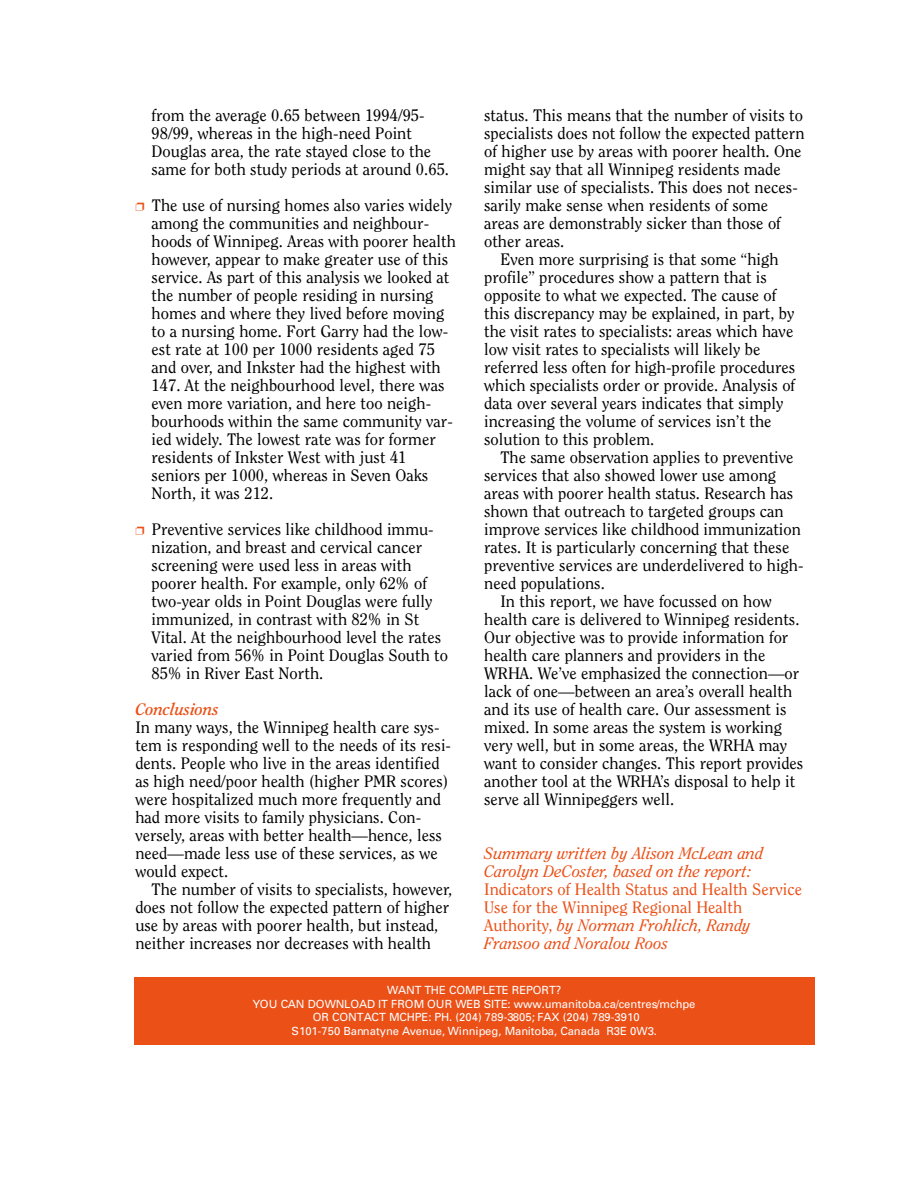
<style>
.page{position:relative;width:918px;height:1188px;background:#fff}
.page>*{position:absolute;margin:0;border:0;box-sizing:border-box;transform-origin:0 0}
.t1{font:16.5px/18px "Clearface";color:#000}
.t2{font:16.5px/18px "Clearface";color:#eb5017}
.t3{font:italic 16.5px/18px "Clearface";color:#eb5017}
.t4{font:italic 700 16.5px "Clearface";color:#eb5017}
.t5{font:11.25px/13.5px "Univers";color:#fff;text-align:center}
.s1{color:#eb5017}
.s2{font-style:italic}
</style>
<div class="page">
<div style="left:134px;top:978px;width:680px;height:67px;background:#eb5017"></div>
<p class="t1" style="left:152px;top:107px;width:299px">from the average 0.65 between 1994/95- 98/99, whereas in the high-need Point Douglas area, the rate stayed close to the same for both study periods at around 0.65.</p>
<p class="t1" style="left:152px;top:197px;width:306px;text-indent:-16px"><span class="s1">❐</span> The use of nursing homes also varies widely among the communities and neighbour&shy;hoods of Winnipeg. Areas with poorer health however, appear to make greater use of this service. As part of this analysis we looked at the number of people residing in nursing homes and where they lived before moving to a nursing home. Fort Garry had the low&shy;est rate at 100 per 1000 residents aged 75 and over, and Inkster had the highest with 147. At the neighbourhood level, there was even more variation, and here too neigh&shy;bourhoods within the same community var&shy;ied widely. The lowest rate was for former residents of Inkster West with just 41 seniors per 1000, whereas in Seven Oaks North, it was 212.</p>
<p class="t1" style="left:152px;top:521px;width:298px;text-indent:-16px"><span class="s1">❐</span> Preventive services like childhood immu&shy;nization, and breast and cervical cancer screening were used less in areas with poorer health. For example, only 62% of two-year olds in Point Douglas were fully immunized, in contrast with 82% in St Vital. At the neighbourhood level the rates varied from 56% in Point Douglas South to 85% in River East North.</p>
<p class="t4" style="left:135px;top:702px;width:85px">Conclusions</p>
<p class="t1" style="left:135px;top:719px;width:317px">In many ways, the Winnipeg health care sys&shy;tem is responding well to the needs of its resi&shy;dents. People who live in the areas identified as high need/poor health (higher PMR scores) were hospitalized much more frequently and had more visits to family physicians. Con&shy;versely, areas with better health—hence, less need—made less use of these services, as we would expect.</p>
<p class="t1" style="left:135px;top:881px;width:318px;text-indent:16px">The number of visits to specialists, however, does not follow the expected pattern of higher use by areas with poorer health, but instead, neither increases nor decreases with health</p>
<p class="t1" style="left:484px;top:107px;width:320px">status. This means that the number of visits to</p>
<p class="t1" style="left:484px;top:125px;width:322px">specialists does not follow the expected pattern</p>
<p class="t1" style="left:484px;top:143px;width:319px">of higher use by areas with poorer health. One</p>
<p class="t1" style="left:484px;top:161px;width:298px">might say that all Winnipeg residents made</p>
<p class="t1" style="left:484px;top:179px;width:315px">similar use of specialists. This does not neces-</p>
<p class="t1" style="left:484px;top:197px;width:285px">sarily make sense when residents of some</p>
<p class="t1" style="left:484px;top:215px;width:298px">areas are demonstrably sicker than those of</p>
<p class="t1" style="left:484px;top:233px;width:82px">other areas.</p>
<p class="t1" style="left:500px;top:251px;width:280px">Even more surprising is that some “high</p>
<p class="t1" style="left:484px;top:269px;width:284px">profile” procedures show a pattern that is</p>
<p class="t1" style="left:484px;top:287px;width:294px">opposite to what we expected. The cause of</p>
<p class="t1" style="left:484px;top:305px;width:312px">this discrepancy may be explained, in part, by</p>
<p class="t1" style="left:484px;top:323px;width:311px">the visit rates to specialists: areas which have</p>
<p class="t1" style="left:484px;top:341px;width:278px">low visit rates to specialists will likely be</p>
<p class="t1" style="left:484px;top:359px;width:313px">referred less often for high-profile procedures</p>
<p class="t1" style="left:484px;top:377px;width:313px">which specialists order or provide. Analysis of</p>
<p class="t1" style="left:484px;top:395px;width:301px">data over several years indicates that simply</p>
<p class="t1" style="left:484px;top:413px;width:289px">increasing the volume of services isn’t the</p>
<p class="t1" style="left:484px;top:431px;width:172px">solution to this problem.</p>
<p class="t1" style="left:500px;top:449px;width:295px">The same observation applies to preventive</p>
<p class="t1" style="left:484px;top:467px;width:293px">services that also showed lower use among</p>
<p class="t1" style="left:484px;top:485px;width:311px">areas with poorer health status. Research has</p>
<p class="t1" style="left:484px;top:503px;width:301px">shown that outreach to targeted groups can</p>
<p class="t1" style="left:484px;top:521px;width:318px">improve services like childhood immunization</p>
<p class="t1" style="left:484px;top:539px;width:307px">rates. It is particularly concerning that these</p>
<p class="t1" style="left:484px;top:557px;width:321px">preventive services are underdelivered to high-</p>
<p class="t1" style="left:484px;top:575px;width:122px">need populations.</p>
<p class="t1" style="left:500px;top:593px;width:273px">In this report, we have focussed on how</p>
<p class="t1" style="left:484px;top:611px;width:317px">health care is delivered to Winnipeg residents.</p>
<p class="t1" style="left:484px;top:629px;width:306px">Our objective was to provide information for</p>
<p class="t1" style="left:484px;top:647px;width:283px">health care planners and providers in the</p>
<p class="t1" style="left:484px;top:665px;width:317px">WRHA. We’ve emphasized the connection—or</p>
<p class="t1" style="left:484px;top:683px;width:310px">lack of one—between an area’s overall health</p>
<p class="t1" style="left:484px;top:701px;width:304px">and its use of health care. Our assessment is</p>
<p class="t1" style="left:484px;top:719px;width:299px">mixed. In some areas the system is working</p>
<p class="t1" style="left:484px;top:737px;width:304px">very well, but in some areas, the WRHA may</p>
<p class="t1" style="left:484px;top:755px;width:321px">want to consider changes. This report provides</p>
<p class="t1" style="left:484px;top:773px;width:313px">another tool at the WRHA’s disposal to help it</p>
<p class="t1" style="left:484px;top:791px;width:191px">serve all Winnipeggers well.</p>
<p class="t3" style="left:484px;top:845px;width:281px">Summary written by Alison McLean and<br>Carolyn DeCoster, based on the report:</p>
<p class="t2" style="left:484px;top:881px;width:319px">Indicators of Health Status and Health Service Use for the Winnipeg Regional Health Authority, <span class="s2">by Norman Frohlich, Randy Fransoo and Noralou Roos</span></p>
<p class="t5" style="left:253px;top:985px;width:444px">W A N T THE COMPLETE REPORT?<br>YOU CAN DOWNLOAD IT FROM OUR WEB SITE: www.umanitoba.ca/centres/mchpe OR CONTACT MCHPE: PH. (204) 789-3805; FAX (204) 789-3910<br>S101-750 Bannatyne Avenue, Winnipeg, Manitoba, Canada R3E 0W3.</p>
</div>
